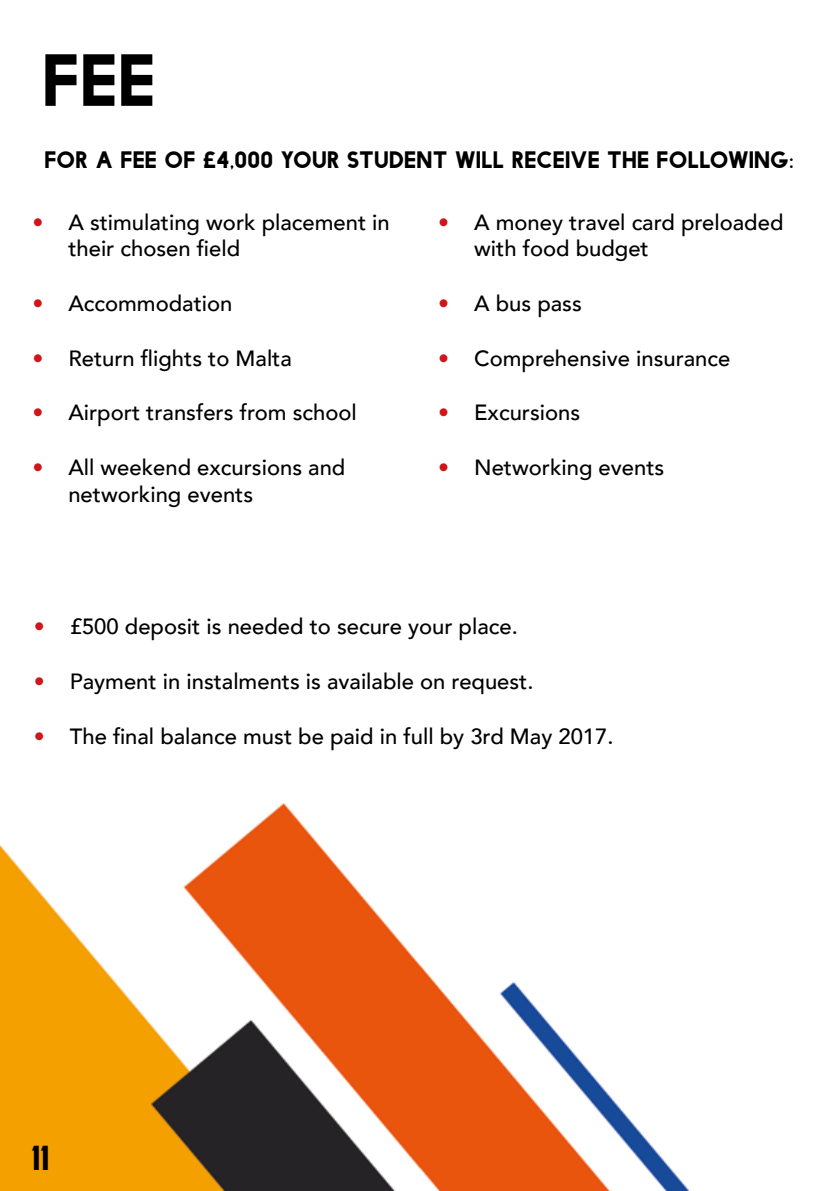
<style>
.page{position:relative;width:840px;height:1191px;background:#fff}
.page>*{position:absolute;margin:0;border:0;box-sizing:border-box;transform-origin:0 0}
.t1{font:68px "Facile Sans";color:#000}
.t2{font:32px "Facile Sans";color:#000}
.t3{font:500 22px/26.4px "Avenir";color:#000}
.t4{font:22px "Facile Sans";letter-spacing:.03em;color:#000}
.s1{color:#cd171a}
</style>
<div class="page">
<img style="left:0;top:802px;width:690px;height:389px">
<h1 class="t1" style="left:45px;top:42px;width:113px">FEE</h1>
<p class="t4" style="left:45px;top:147px;width:750px">FOR A FEE OF £4,000 YOUR STUDENT WILL RECEIVE THE FOLLOWING:</p>
<p class="t3" style="left:68px;top:208px;width:323px;text-indent:-36px"><span class="s1">•</span> A stimulating work placement in their chosen field</p>
<p class="t3" style="left:32px;top:289px;width:201px"><span class="s1">•</span> Accommodation</p>
<p class="t3" style="left:32px;top:344px;width:261px"><span class="s1">•</span> Return flights to Malta</p>
<p class="t3" style="left:32px;top:398px;width:326px"><span class="s1">•</span> Airport transfers from school</p>
<p class="t3" style="left:68px;top:453px;width:278px;text-indent:-36px"><span class="s1">•</span> All weekend excursions and networking events</p>
<p class="t3" style="left:474px;top:208px;width:310px;text-indent:-36px"><span class="s1">•</span> A money travel card preloaded with food budget</p>
<p class="t3" style="left:438px;top:289px;width:145px"><span class="s1">•</span> A bus pass</p>
<p class="t3" style="left:438px;top:343px;width:293px"><span class="s1">•</span> Comprehensive insurance</p>
<p class="t3" style="left:438px;top:398px;width:143px"><span class="s1">•</span> Excursions</p>
<p class="t3" style="left:438px;top:453px;width:227px"><span class="s1">•</span> Networking events</p>
<p class="t3" style="left:34px;top:612px;width:485px"><span class="s1">•</span> £500 deposit is needed to secure your place.</p>
<p class="t3" style="left:34px;top:667px;width:501px"><span class="s1">•</span> Payment in instalments is available on request.</p>
<p class="t3" style="left:34px;top:722px;width:581px"><span class="s1">•</span> The final balance must be paid in full by 3rd May 2017.</p>
<h2 class="t2" style="left:32px;top:1139px;width:20px">11</h2>
</div>
